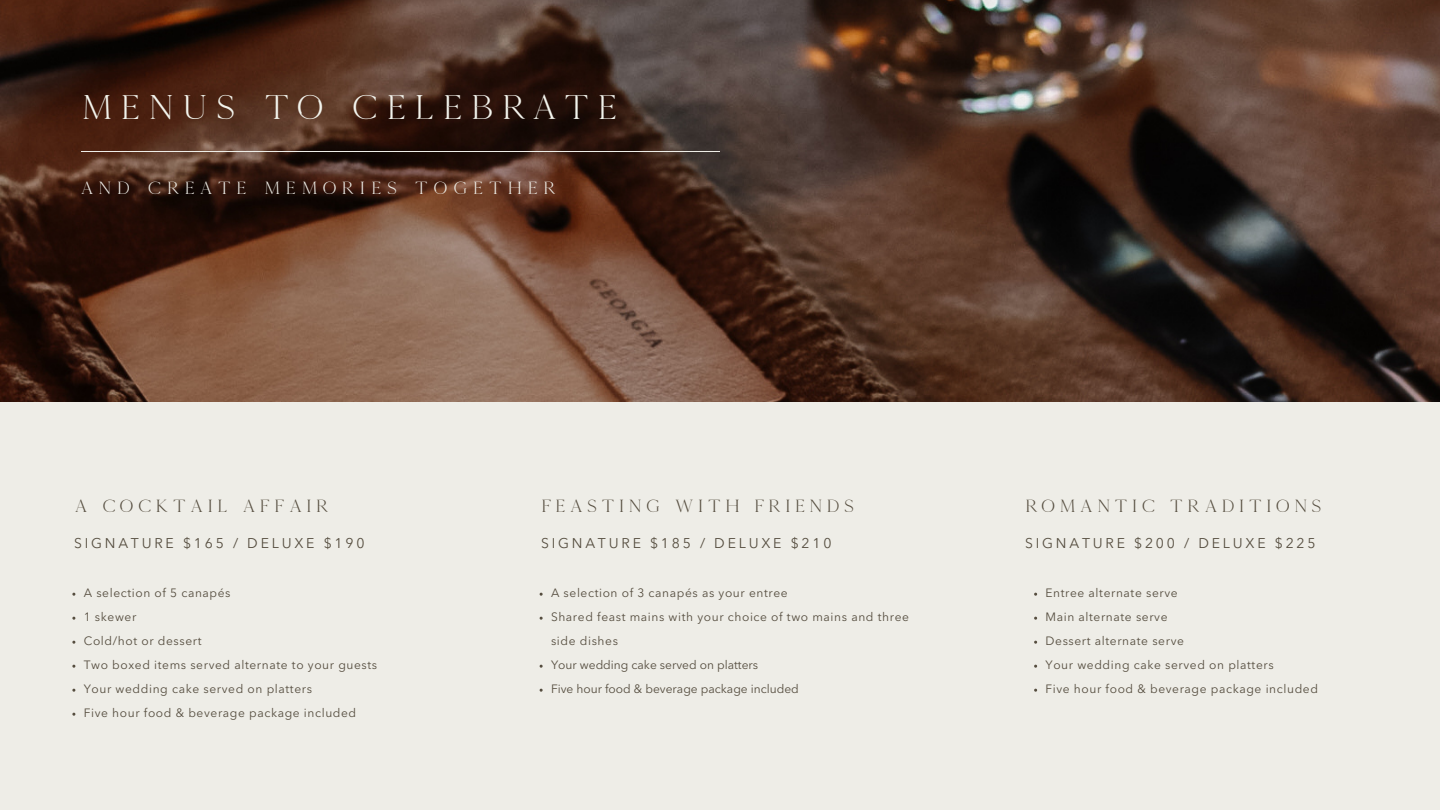
<style>
.page{position:relative;width:1440px;height:810px;background:#eeede7}
.page>*{position:absolute;margin:0;border:0;box-sizing:border-box;transform-origin:0 0}
.t1{font:35px "Kinfolk";letter-spacing:.2em;color:#f3f4ed}
.t2{font:18px "Kinfolk";letter-spacing:.2em;color:#554d3f}
.t3{font:18px "Kinfolk";letter-spacing:.28em;color:#eeede7}
.t4{font:14px "Avenir Next LT Pro";letter-spacing:.2em;color:#554d3f}
.t5{font:12px/24px "Avenir Next LT Pro";letter-spacing:.05em;color:#554d3f}
.t6{font:12px "Avenir Next LT Pro";color:#554d3f}
</style>
<div class="page">
<img style="left:0;top:0;width:1440px;height:402px">
<hr style="left:81px;top:151px;width:639px;height:1px;background:#eeede7">
<p class="t1" style="left:81px;top:86px;width:539px">MENUS TO CELEBRATE</p>
<p class="t3" style="left:81px;top:177px;width:477px">AND CREATE MEMORIES TOGETHER</p>
<p class="t2" style="left:74px;top:495px;width:257px">A COCKTAIL AFFAIR</p>
<p class="t4" style="left:74px;top:538px;width:292px">SIGNATURE $165 / DELUXE $190</p>
<p class="t5" style="left:84px;top:582px;width:148px">A selection of 5 canapés</p>
<p class="t5" style="left:84px;top:606px;width:54px">1 skewer</p>
<p class="t5" style="left:84px;top:630px;width:119px">Cold/hot or dessert</p>
<p class="t5" style="left:84px;top:654px;width:295px">Two boxed items served alternate to your guests</p>
<p class="t5" style="left:84px;top:678px;width:230px">Your wedding cake served on platters</p>
<p class="t5" style="left:84px;top:702px;width:274px">Five hour food &amp; beverage package included</p>
<p class="t2" style="left:541px;top:495px;width:315px">FEASTING WITH FRIENDS</p>
<p class="t4" style="left:541px;top:538px;width:292px">SIGNATURE $185 / DELUXE $210</p>
<p class="t5" style="left:551px;top:582px;width:238px">A selection of 3 canapés as your entree</p>
<p class="t5" style="left:551px;top:606px;width:360px">Shared feast mains with your choice of two mains and three side dishes</p>
<p class="t6" style="left:551px;top:660px;width:209px">Your wedding cake served on platters</p>
<p class="t6" style="left:551px;top:684px;width:249px">Five hour food &amp; beverage package included</p>
<p class="t2" style="left:1025px;top:495px;width:298px">ROMANTIC TRADITIONS</p>
<p class="t4" style="left:1025px;top:538px;width:292px">SIGNATURE $200 / DELUXE $225</p>
<p class="t5" style="left:1046px;top:582px;width:134px">Entree alternate serve</p>
<p class="t5" style="left:1046px;top:606px;width:124px">Main alternate serve</p>
<p class="t5" style="left:1046px;top:630px;width:140px">Dessert alternate serve</p>
<p class="t5" style="left:1046px;top:654px;width:230px">Your wedding cake served on platters</p>
<p class="t5" style="left:1046px;top:678px;width:274px">Five hour food &amp; beverage package included</p>
</div>
